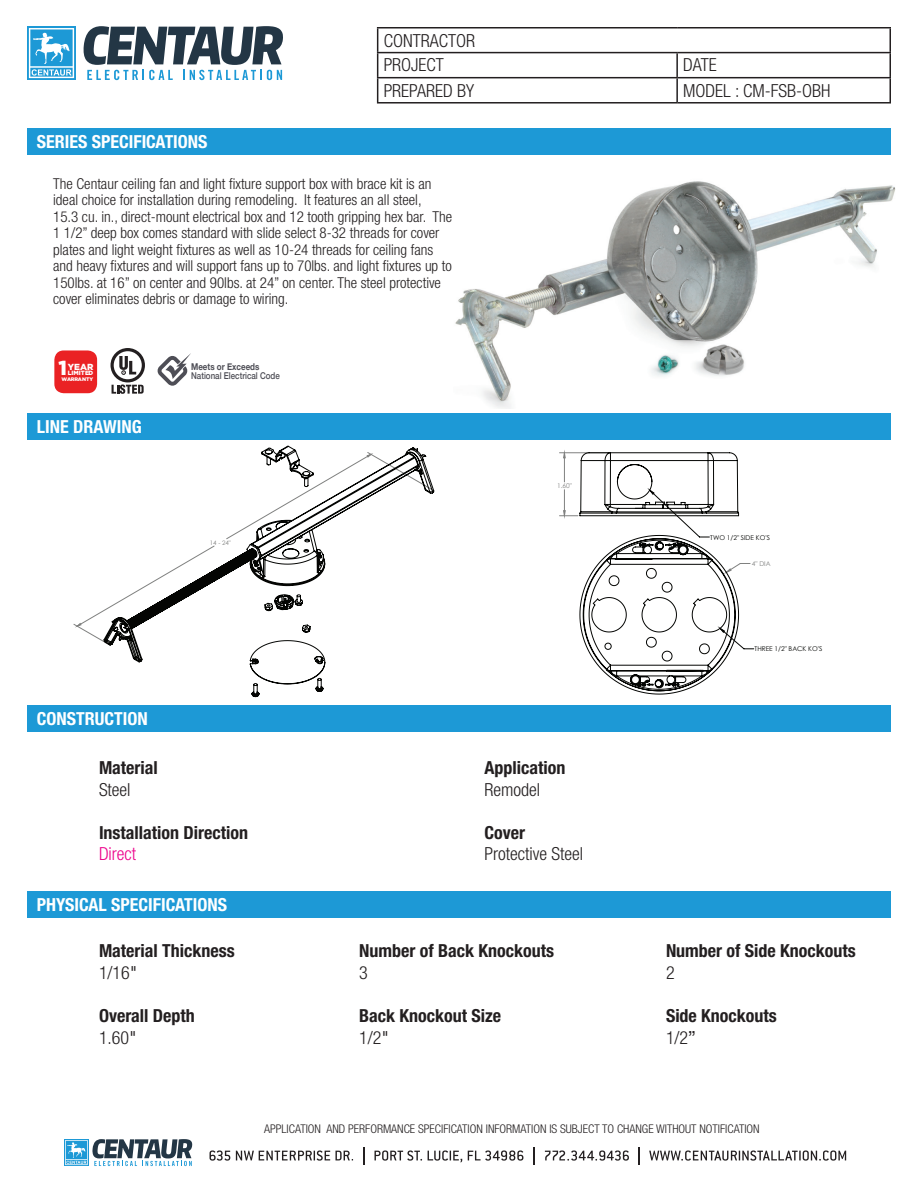
<style>
.page{position:relative;width:918px;height:1188px;background:#fff}
.page>*{position:absolute;margin:0;border:0;box-sizing:border-box;transform-origin:0 0}
.t1{font:900 20.25px "Gotham HTF";color:#fff}
.t2{font:700 condensed 18px/21.6px "Helvetica Neue LT Std";color:#231f20}
.t3{font:300 condensed 18px/24.9px "Helvetica Neue LT Std";color:#231f20}
.t4{font:700 condensed 18px "Helvetica Neue LT Std";color:#fff}
.t5{font:300 condensed 18px "Helvetica Neue LT Std";color:#ed028c}
.t6{font:300 condensed 15px/16.5px "Helvetica Neue LT Std";color:#231f20}
.t7{font:300 condensed 12px "Helvetica Neue LT Std";color:#231f20}
.t8{font:500 9.45px "Helvetica Neue";color:#4e4e56;scale:.85 1}
.t9{font:700 9.45px "Helvetica Neue";color:#4e4e56;scale:.85 1}
.t10{font:900 8.85px "Gotham HTF";color:#fff}
.t11{font:6.6px "Century Gothic";color:#040503}
.t12{font:6.6px "Century Gothic";color:#808180}
.t13{font:900 6.15px "Gotham HTF";color:#fff}
.t14{font:6.15px "Century Gothic";color:#808180}
.t15{font:900 5.1px "Gotham HTF";color:#fff}
.s1{font-weight:300}
.s2{font-family:"Helvetica Neue";font-weight:400;font-stretch:normal}
</style>
<div class="page">
<hr style="left:377px;top:27px;width:300px;height:1px;background:#231f20">
<hr style="left:677px;top:27px;width:214px;height:1px;background:#231f20">
<hr style="left:377px;top:52px;width:300px;height:1px;background:#231f20">
<hr style="left:677px;top:52px;width:214px;height:1px;background:#231f20">
<hr style="left:676px;top:53px;width:2px;height:24px;background:#231f20">
<hr style="left:377px;top:77px;width:300px;height:1px;background:#231f20">
<svg style="left:377px;top:28px;width:1px;height:74px"></svg>
<hr style="left:677px;top:77px;width:214px;height:1px;background:#231f20">
<hr style="left:676px;top:78px;width:2px;height:24px;background:#231f20">
<svg style="left:890px;top:28px;width:1px;height:74px"></svg>
<hr style="left:377px;top:102px;width:300px;height:2px;background:#231f20">
<hr style="left:677px;top:102px;width:214px;height:2px;background:#231f20">
<div style="left:64px;top:1139px;width:25px;height:27px;background:#1d99d6"></div>
<svg style="left:65px;top:1139px;width:127px;height:27px"></svg>
<svg style="left:649px;top:1150px;width:197px;height:11px"></svg>
<svg style="left:639px;top:1147px;width:1px;height:17px"></svg>
<svg style="left:545px;top:1150px;width:84px;height:11px"></svg>
<svg style="left:533px;top:1147px;width:1px;height:17px"></svg>
<svg style="left:375px;top:1150px;width:148px;height:12px"></svg>
<svg style="left:363px;top:1147px;width:1px;height:17px"></svg>
<svg style="left:210px;top:1150px;width:143px;height:11px"></svg>
<div style="left:27px;top:129px;width:864px;height:26px;background:#1d99d6"></div>
<div style="left:27px;top:414px;width:864px;height:26px;background:#1d99d6"></div>
<div style="left:27px;top:705px;width:864px;height:27px;background:#1d99d6"></div>
<div style="left:27px;top:891px;width:864px;height:27px;background:#1d99d6"></div>
<div style="left:27px;top:26px;width:49px;height:54px;background:linear-gradient(to right,#32a2d9,#32a2d9)"></div>
<svg style="left:29px;top:28px;width:45px;height:50px"></svg>
<svg style="left:83px;top:26px;width:200px;height:54px"></svg>
<div style="left:54px;top:350px;width:43px;height:43px;background:#ea2224;border-radius:9px"></div>
<svg style="left:111px;top:348px;width:34px;height:46px"></svg>
<svg style="left:157px;top:353px;width:34px;height:33px"></svg>
<img style="left:455px;top:181px;width:441px;height:227px">
<svg style="left:559px;top:452px;width:195px;height:197px"></svg>
<svg style="left:579px;top:452px;width:160px;height:243px"></svg>
<svg style="left:104px;top:446px;width:330px;height:251px"></svg>
<p class="t3" style="left:384px;top:28px;width:93px">CONTRACTOR<br>PROJECT</p>
<p class="t3" style="left:683px;top:53px;width:35px">DATE</p>
<p class="t4" style="left:37px;top:131px;width:172px">SERIES SPECIFICATIONS</p>
<p class="t3" style="left:384px;top:78px;width:92px">PREPARED BY</p>
<p class="t3" style="left:683px;top:78px;width:149px">MODEL : CM-FSB-OBH</p>
<p class="t6" style="left:53px;top:175px;width:400px">The Centaur ceiling fan and light fixture support box with brace kit is an ideal choice for installation during remodeling. It features an all steel,<br>15.3 cu. in., direct-mount electrical box and 12 tooth gripping hex bar. The 1 1/2” deep box comes standard with slide select 8-32 threads for cover plates and light weight fixtures as well as 10-24 threads for ceiling fans and heavy fixtures and will support fans up to 70lbs. and light fixtures up to 150lbs. at 16” on center and 90lbs. at 24” on center. The steel protective cover eliminates debris or damage to wiring.</p>
<h1 class="t1" style="left:58px;top:356px;width:10px">1</h1>
<p class="t13" style="left:68px;top:370px;width:27px">LIMITED</p>
<p class="t15" style="left:62px;top:376px;width:33px">WARRANTY</p>
<p class="t10" style="left:68px;top:362px;width:27px">YEAR</p>
<p class="t4" style="left:37px;top:416px;width:107px">LINE DRAWING</p>
<p class="t9" style="left:191px;top:360px;width:82px">Meets or Exceeds</p>
<p class="t8" style="left:191px;top:368px;width:106px">National Electrical Code</p>
<p class="t14" style="left:210px;top:539px;width:23px">14 - 24"</p>
<p class="t4" style="left:37px;top:707px;width:113px">CONSTRUCTION</p>
<p class="t2" style="left:99px;top:757px;width:60px">Material</p>
<p class="t3" style="left:99px;top:777px;width:33px">Steel</p>
<p class="t2" style="left:99px;top:821px;width:151px">Installation Direction</p>
<p class="t5" style="left:99px;top:844px;width:39px">Direct</p>
<p class="t4" style="left:37px;top:893px;width:192px">PHYSICAL SPECIFICATIONS</p>
<p class="t2" style="left:99px;top:940px;width:137px">Material Thickness<br><span class="s1">1/16</span><span class="s2">"</span></p>
<p class="t2" style="left:99px;top:1005px;width:97px">Overall Depth<br><span class="s1">1.60</span><span class="s2">"</span></p>
<p class="t12" style="left:557px;top:482px;width:16px">1.60"</p>
<p class="t2" style="left:485px;top:757px;width:82px">Application</p>
<p class="t3" style="left:485px;top:777px;width:57px">Remodel</p>
<p class="t2" style="left:485px;top:821px;width:42px">Cover</p>
<p class="t3" style="left:485px;top:841px;width:100px">Protective Steel</p>
<p class="t2" style="left:359px;top:940px;width:196px">Number of Back Knockouts</p>
<p class="t3" style="left:359px;top:960px;width:10px">3</p>
<p class="t2" style="left:359px;top:1005px;width:143px">Back Knockout Size<br><span class="s1">1/2</span><span class="s2">"</span></p>
<p class="t11" style="left:710px;top:533px;width:61px">TWO 1/2" SIDE KO'S</p>
<p class="t12" style="left:752px;top:560px;width:20px">4" DIA</p>
<p class="t11" style="left:755px;top:645px;width:69px">THREE 1/2" BACK KO'S</p>
<p class="t2" style="left:666px;top:940px;width:191px">Number of Side Knockouts</p>
<p class="t3" style="left:666px;top:960px;width:10px">2</p>
<p class="t2" style="left:666px;top:1005px;width:112px">Side Knockouts<br><span class="s1">1/2</span><span class="s2">”</span></p>
<p class="t7" style="left:264px;top:1122px;width:497px">APPLICATION AND PERFORMANCE SPECIFICATION INFORMATION IS SUBJECT TO CHANGE WITHOUT NOTIFICATION</p>
</div>
